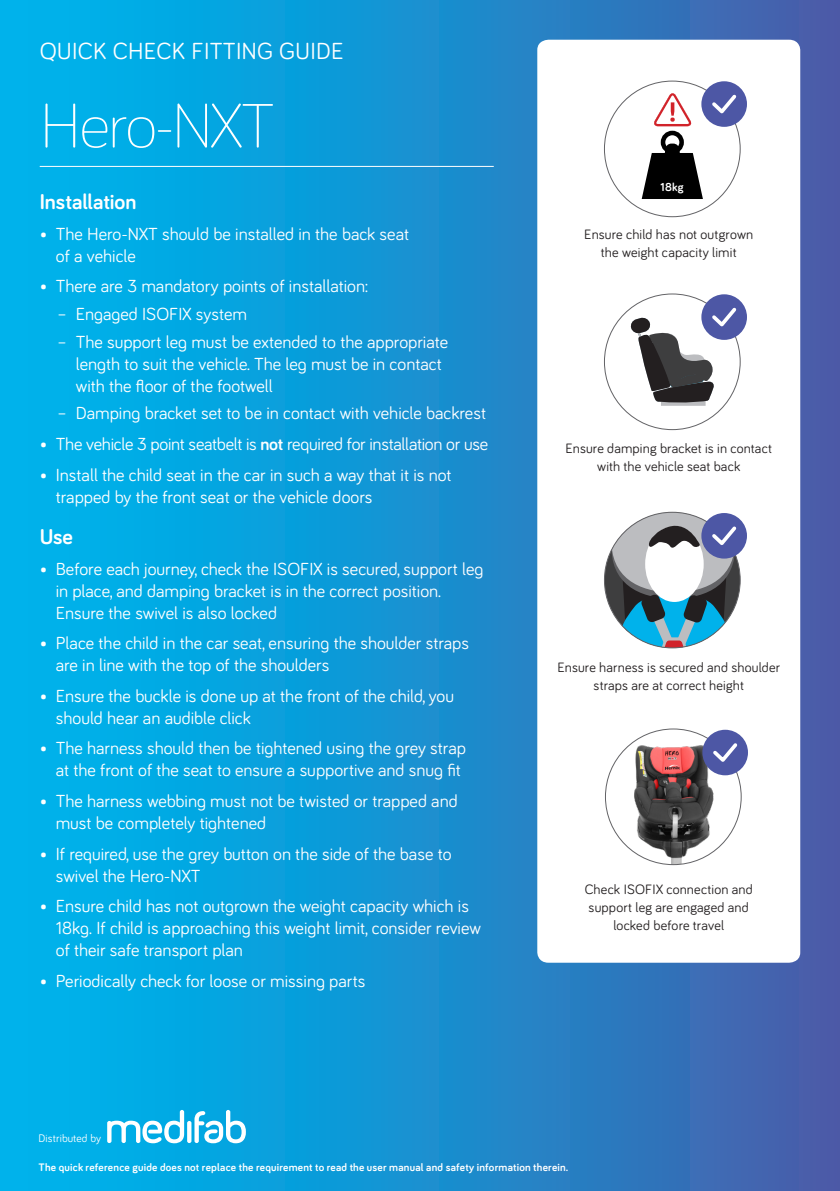
<style>
.page{position:relative;width:840px;height:1191px;background:#fff}
.page>*{position:absolute;margin:0;border:0;box-sizing:border-box;transform-origin:0 0}
.t1{font:300 64px "Bariol";letter-spacing:-.02em;color:#fff}
.Body_Text{font:24px "Bariol";letter-spacing:.01em;color:#fff}
.t2{font:700 22px "Bariol";color:#fff}
.t3{font:18px/22px "Bariol";color:#fff}
.t4{font:14px/18px "Bariol";letter-spacing:.01em;color:#231f20;text-align:center}
.t5{font:700 11.8px "Bariol";color:#fff}
.t6{font:11.4px "Bariol";letter-spacing:.01em;color:#fff}
.t7{font:700 11.2px "Bariol";letter-spacing:.02em;color:#fff}
.s1{font-weight:700}
</style>
<div class="page">
<div style="left:0;top:0;width:839px;height:1191px;background:linear-gradient(to right,#00bbf2,#4660ab)"></div>
<hr style="left:40px;top:166px;width:453px;height:1px;background:#fff">
<div style="left:537px;top:40px;width:262px;height:922px;background:#fff;border-radius:11px"></div>
<div style="left:701px;top:294px;width:45px;height:46px;background:#4d57a5;border-radius:50%"></div>
<svg style="left:629px;top:304px;width:110px;height:102px"></svg>
<div style="left:701px;top:513px;width:45px;height:45px;background:#4d57a5;border-radius:50%"></div>
<svg style="left:604px;top:512px;width:135px;height:136px"></svg>
<div style="left:701px;top:81px;width:45px;height:46px;background:#4d57a5;border-radius:50%"></div>
<svg style="left:712px;top:94px;width:25px;height:20px"></svg>
<svg style="left:654px;top:93px;width:37px;height:33px"></svg>
<svg style="left:641px;top:144px;width:61px;height:55px"></svg>
<div style="left:660px;top:131px;width:23px;height:23px;border:5px solid #000;border-radius:50%"></div>
<img style="left:606px;top:736px;width:134px;height:128px">
<div style="left:702px;top:729px;width:45px;height:46px;background:#4d57a5;border-radius:50%"></div>
<svg style="left:713px;top:743px;width:25px;height:19px"></svg>
<svg style="left:107px;top:1110px;width:139px;height:41px"></svg>
<p class="Body_Text" style="left:40px;top:34px;width:305px">QUICK CHECK FITTING GUIDE</p>
<p class="t1" style="left:40px;top:82px;width:236px">Hero-NXT</p>
<h2 class="t2" style="left:40px;top:187px;width:98px">Installation</h2>
<p class="t3" style="left:56px;top:222px;width:354px;text-indent:-16px">• The Hero-NXT should be installed in the back seat of a vehicle</p>
<p class="t3" style="left:40px;top:274px;width:329px">• There are 3 mandatory points of installation:</p>
<p class="t3" style="left:57px;top:302px;width:192px">– Engaged ISOFIX system</p>
<p class="t3" style="left:76px;top:330px;width:373px;text-indent:-19px">– The support leg must be extended to the appropriate length to suit the vehicle. The leg must be in contact with the floor of the footwell</p>
<p class="t3" style="left:57px;top:401px;width:430px">– Damping bracket set to be in contact with vehicle backrest</p>
<p class="t3" style="left:40px;top:432px;width:449px">• The vehicle 3 point seatbelt is <span class="s1">not</span> required for installation or use</p>
<p class="t3" style="left:56px;top:462px;width:397px;text-indent:-16px">• Install the child seat in the car in such a way that it is not trapped by the front seat or the vehicle doors</p>
<h2 class="t2" style="left:40px;top:522px;width:35px">Use</h2>
<p class="t3" style="left:56px;top:557px;width:429px;text-indent:-16px">• Before each journey, check the ISOFIX is secured, support leg in place, and damping bracket is in the correct position.<br>Ensure the swivel is also locked</p>
<p class="t3" style="left:56px;top:631px;width:414px;text-indent:-16px">• Place the child in the car seat, ensuring the shoulder straps are in line with the top of the shoulders</p>
<p class="t3" style="left:56px;top:684px;width:399px;text-indent:-16px">• Ensure the buckle is done up at the front of the child, you should hear an audible click</p>
<p class="t3" style="left:40px;top:736px;width:427px;text-align:right">• The harness should then be tightened using the grey strap at the front of the seat to ensure a supportive and snug fit</p>
<p class="t3" style="left:56px;top:789px;width:403px;text-indent:-16px">• The harness webbing must not be twisted or trapped and must be completely tightened</p>
<p class="t3" style="left:56px;top:841px;width:397px;text-indent:-16px">• If required, use the grey button on the side of the base to swivel the Hero-NXT</p>
<p class="t3" style="left:56px;top:894px;width:426px;text-indent:-16px">• Ensure child has not outgrown the weight capacity which is<br>18kg. If child is approaching this weight limit, consider review of their safe transport plan</p>
<p class="t3" style="left:40px;top:968px;width:327px">• Periodically check for loose or missing parts</p>
<p class="t6" style="left:39px;top:1130px;width:64px">Distributed by</p>
<p class="t5" style="left:660px;top:179px;width:25px">18kg</p>
<p class="t4" style="left:584px;top:225px;width:170px">Ensure child has not outgrown the weight capacity limit</p>
<p class="t4" style="left:565px;top:439px;width:208px">Ensure damping bracket is in contact with the vehicle seat back</p>
<p class="t4" style="left:557px;top:658px;width:224px">Ensure harness is secured and shoulder straps are at correct height</p>
<p class="t4" style="left:584px;top:879px;width:169px">Check ISOFIX connection and support leg are engaged and locked before travel</p>
<p class="t7" style="left:39px;top:1159px;width:531px">The quick reference guide does not replace the requirement to read the user manual and safety information therein.</p>
</div>
